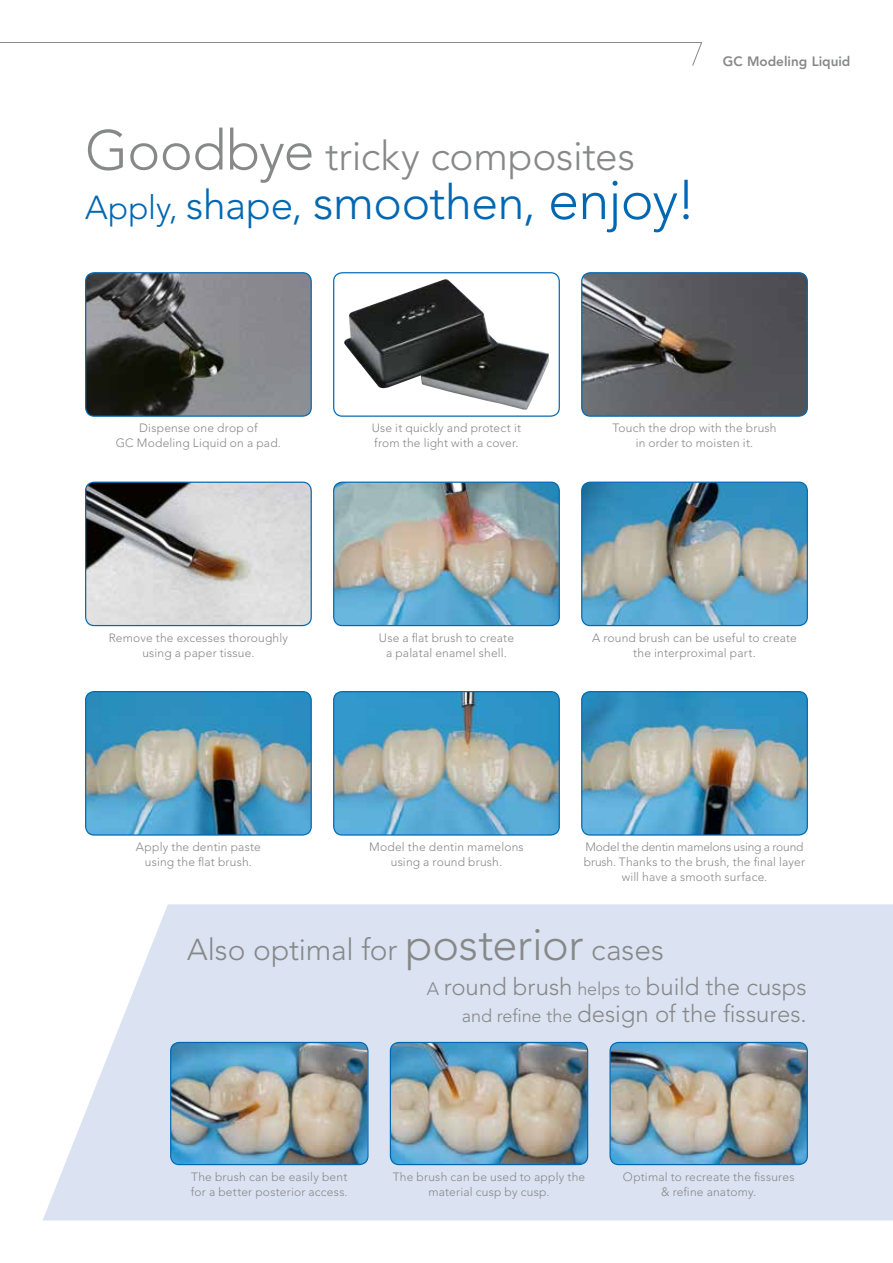
<style>
.page{position:relative;width:893px;height:1263px;background:#fff}
.page>*{position:absolute;margin:0;border:0;box-sizing:border-box;transform-origin:0 0}
.t1{font:300 48px "Avenir LT Std";letter-spacing:-.01em;color:#0068b3}
.t2{font:300 40.5px "Avenir LT Std";letter-spacing:-.005em;color:#878988}
.t3{font:300 30px "Avenir LT Std";letter-spacing:-.005em;color:#878988}
.t4{font:300 24px/27px "Avenir LT Std";color:#878988;text-align:right}
.t5{font:800 13.5px "Avenir LT Std";color:#878988}
.t6{font:300 12px/15px "Avenir LT Std";letter-spacing:.015em;color:#878988;text-align:center}
.s1{font-size:55.5px}
.s2{font-size:33px}
.s3{font-size:40.5px}
.s4{font-size:45px}
.s5{font-size:18px}
</style>
<div class="page">
<svg style="left:43px;top:904px;width:850px;height:316px;background:#dee5f4"></svg>
<svg style="left:0;top:42px;width:703px;height:24px"></svg>
<img style="left:86px;top:273px;width:225px;height:143px">
<div style="left:85px;top:272px;width:227px;height:145px;border:1px solid #0068b3;border-radius:9px"></div>
<img style="left:344px;top:279px;width:205px;height:131px">
<div style="left:333px;top:272px;width:227px;height:145px;border:1px solid #0068b3;border-radius:9px"></div>
<img style="left:582px;top:273px;width:225px;height:142px">
<div style="left:581px;top:272px;width:227px;height:145px;border:1px solid #0068b3;border-radius:9px"></div>
<img style="left:86px;top:482px;width:225px;height:143px">
<div style="left:85px;top:482px;width:227px;height:144px;border:1px solid #0068b3;border-radius:9px"></div>
<img style="left:334px;top:482px;width:225px;height:143px">
<div style="left:333px;top:482px;width:227px;height:144px;border:1px solid #0068b3;border-radius:9px"></div>
<img style="left:582px;top:482px;width:225px;height:143px">
<div style="left:581px;top:482px;width:227px;height:144px;border:1px solid #0068b3;border-radius:9px"></div>
<img style="left:86px;top:692px;width:225px;height:142px">
<div style="left:85px;top:691px;width:227px;height:145px;border:1px solid #0068b3;border-radius:9px"></div>
<img style="left:334px;top:692px;width:225px;height:142px">
<div style="left:333px;top:691px;width:227px;height:145px;border:1px solid #0068b3;border-radius:9px"></div>
<img style="left:582px;top:692px;width:225px;height:142px">
<div style="left:581px;top:691px;width:227px;height:145px;border:1px solid #0068b3;border-radius:9px"></div>
<img style="left:171px;top:1042px;width:197px;height:122px">
<div style="left:170px;top:1042px;width:199px;height:123px;border:1px solid #0068b3;border-radius:9px"></div>
<img style="left:390px;top:1042px;width:197px;height:122px">
<div style="left:390px;top:1042px;width:198px;height:123px;border:1px solid #0068b3;border-radius:9px"></div>
<img style="left:610px;top:1042px;width:197px;height:122px">
<div style="left:609px;top:1042px;width:199px;height:123px;border:1px solid #0068b3;border-radius:9px"></div>
<h2 class="t2" style="left:85px;top:132px;width:552px"><span class="s1">Goodbye</span> tricky composites</h2>
<h1 class="t1" style="left:85px;top:174px;width:613px"><span class="s2">Apply,</span> <span class="s3">shape,</span> smoothen, <span class="s1">enjoy!</span></h1>
<p class="t5" style="left:723px;top:53px;width:129px">GC Modeling Liquid</p>
<p class="t6" style="left:116px;top:421px;width:166px">Dispense one drop of<br>GC Modeling Liquid on a pad.</p>
<p class="t6" style="left:372px;top:421px;width:151px;text-align:left">Use it quickly and protect it from the light with a cover.</p>
<p class="t6" style="left:612px;top:421px;width:166px">Touch the drop with the brush in order to moisten it.</p>
<p class="t6" style="left:109px;top:630px;width:181px">Remove the excesses thoroughly using a paper tissue.</p>
<p class="t6" style="left:379px;top:630px;width:137px">Use a flat brush to create a palatal enamel shell.</p>
<p class="t6" style="left:592px;top:630px;width:206px">A round brush can be useful to create the interproximal part.</p>
<p class="t6" style="left:136px;top:839px;width:127px">Apply the dentin paste using the flat brush.</p>
<p class="t6" style="left:369px;top:839px;width:156px">Model the dentin mamelons using a round brush.</p>
<p class="t6" style="left:584px;top:839px;width:223px">Model the dentin mamelons using a round brush. Thanks to the brush, the final layer will have a smooth surface.</p>
<h3 class="t3" style="left:187px;top:931px;width:478px">Also optimal for <span class="s4">posterior</span> cases</h3>
<h3 class="t4" style="left:427px;top:973px;width:382px"><span class="s5">A</span> round brush <span class="s5">helps to</span> build the cusps <span class="s5">and refine the</span> design of the fissures.</h3>
<p class="t6" style="left:191px;top:1169px;width:158px;text-align:left">The brush can be easily bent for a better posterior access.</p>
<p class="t6" style="left:393px;top:1169px;width:194px">The brush can be used to apply the material cusp by cusp.</p>
<p class="t6" style="left:623px;top:1169px;width:173px">Optimal to recreate the fissures &amp; refine anatomy.</p>
</div>
